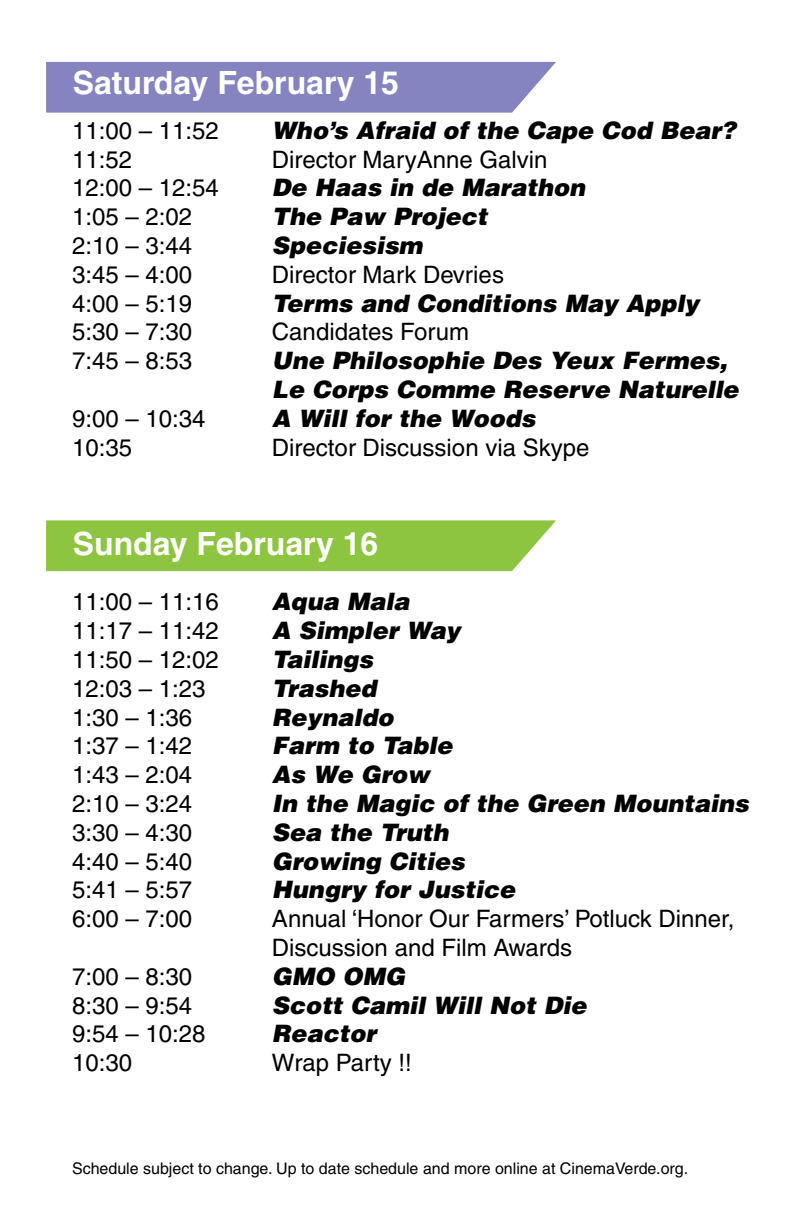
<style>
.page{position:relative;width:792px;height:1224px;background:#fff}
.page>*{position:absolute;margin:0;border:0;box-sizing:border-box;transform-origin:0 0}
.t1{font:700 32px "Helvetica";color:#fff}
.t2{font:24px/28.8px "Helvetica";color:#000}
.t3{font:italic 900 24px/28.8px "Helvetica";color:#000}
.t4{font:16px "Helvetica";color:#000}
</style>
<div class="page">
<div style="left:46px;top:62px;width:510px;height:51px;background:#8584c0"></div>
<div style="left:46px;top:520px;width:510px;height:51px;background:#8dc440"></div>
<h1 class="t1" style="left:73px;top:63px;width:328px">Saturday February 15</h1>
<p class="t2" style="left:72px;top:116px;width:148px">11:00 – 11:52</p>
<p class="t3" style="left:272px;top:115px;width:465px">Who’s Afraid of the Cape Cod Bear?</p>
<p class="t2" style="left:72px;top:145px;width:62px">11:52</p>
<p class="t2" style="left:272px;top:145px;width:277px">Director MaryAnne Galvin</p>
<p class="t2" style="left:72px;top:174px;width:148px">12:00 – 12:54</p>
<p class="t3" style="left:272px;top:173px;width:315px">De Haas in de Marathon</p>
<p class="t2" style="left:72px;top:202px;width:122px">1:05 – 2:02</p>
<p class="t3" style="left:272px;top:201px;width:217px">The Paw Project</p>
<p class="t2" style="left:72px;top:231px;width:122px">2:10 – 3:44</p>
<p class="t3" style="left:272px;top:230px;width:152px">Speciesism</p>
<p class="t2" style="left:72px;top:260px;width:122px">3:45 – 4:00</p>
<p class="t2" style="left:272px;top:260px;width:234px">Director Mark Devries</p>
<p class="t2" style="left:72px;top:289px;width:122px">4:00 – 5:19</p>
<p class="t3" style="left:272px;top:288px;width:429px">Terms and Conditions May Apply</p>
<p class="t2" style="left:72px;top:318px;width:122px">5:30 – 7:30</p>
<p class="t2" style="left:272px;top:318px;width:199px">Candidates Forum</p>
<p class="t2" style="left:72px;top:346px;width:122px">7:45 – 8:53</p>
<p class="t3" style="left:272px;top:345px;width:468px">Une Philosophie Des Yeux Fermes,<br>Le Corps Comme Reserve Naturelle</p>
<p class="t2" style="left:72px;top:404px;width:135px">9:00 – 10:34</p>
<p class="t3" style="left:272px;top:403px;width:265px">A Will for the Woods</p>
<p class="t2" style="left:72px;top:433px;width:62px">10:35</p>
<p class="t2" style="left:272px;top:433px;width:319px">Director Discussion via Skype</p>
<h1 class="t1" style="left:73px;top:524px;width:307px">Sunday February 16</h1>
<p class="t2" style="left:72px;top:588px;width:148px">11:00 – 11:16</p>
<p class="t3" style="left:272px;top:587px;width:139px">Aqua Mala</p>
<p class="t2" style="left:72px;top:616px;width:148px">11:17 – 11:42</p>
<p class="t3" style="left:272px;top:616px;width:190px">A Simpler Way</p>
<p class="t2" style="left:72px;top:645px;width:148px">11:50 – 12:02</p>
<p class="t3" style="left:272px;top:644px;width:103px">Tailings</p>
<p class="t2" style="left:72px;top:674px;width:135px">12:03 – 1:23</p>
<p class="t3" style="left:272px;top:673px;width:106px">Trashed</p>
<p class="t2" style="left:72px;top:703px;width:122px">1:30 – 1:36</p>
<p class="t3" style="left:272px;top:702px;width:123px">Reynaldo</p>
<p class="t2" style="left:72px;top:732px;width:122px">1:37 – 1:42</p>
<p class="t3" style="left:272px;top:731px;width:182px">Farm to Table</p>
<p class="t2" style="left:72px;top:760px;width:122px">1:43 – 2:04</p>
<p class="t3" style="left:272px;top:760px;width:159px">As We Grow</p>
<p class="t2" style="left:72px;top:789px;width:122px">2:10 – 3:24</p>
<p class="t3" style="left:272px;top:788px;width:478px">In the Magic of the Green Mountains</p>
<p class="t2" style="left:72px;top:818px;width:122px">3:30 – 4:30</p>
<p class="t3" style="left:272px;top:817px;width:178px">Sea the Truth</p>
<p class="t2" style="left:72px;top:847px;width:122px">4:40 – 5:40</p>
<p class="t3" style="left:272px;top:846px;width:194px">Growing Cities</p>
<p class="t2" style="left:72px;top:876px;width:122px">5:41 – 5:57</p>
<p class="t3" style="left:272px;top:875px;width:245px">Hungry for Justice</p>
<p class="t2" style="left:72px;top:904px;width:122px">6:00 – 7:00</p>
<p class="t2" style="left:272px;top:904px;width:464px">Annual ‘Honor Our Farmers’ Potluck Dinner,<br>Discussion and Film Awards</p>
<p class="t2" style="left:72px;top:962px;width:122px">7:00 – 8:30</p>
<p class="t3" style="left:272px;top:961px;width:135px">GMO OMG</p>
<p class="t2" style="left:72px;top:991px;width:122px">8:30 – 9:54</p>
<p class="t3" style="left:272px;top:990px;width:316px">Scott Camil Will Not Die</p>
<p class="t2" style="left:72px;top:1020px;width:135px">9:54 – 10:28</p>
<p class="t3" style="left:272px;top:1019px;width:106px">Reactor</p>
<p class="t2" style="left:72px;top:1048px;width:62px">10:30</p>
<p class="t2" style="left:272px;top:1048px;width:141px">Wrap Party !!</p>
<p class="t4" style="left:72px;top:1159px;width:618px">Schedule subject to change. Up to date schedule and more online at CinemaVerde.org.</p>
</div>
